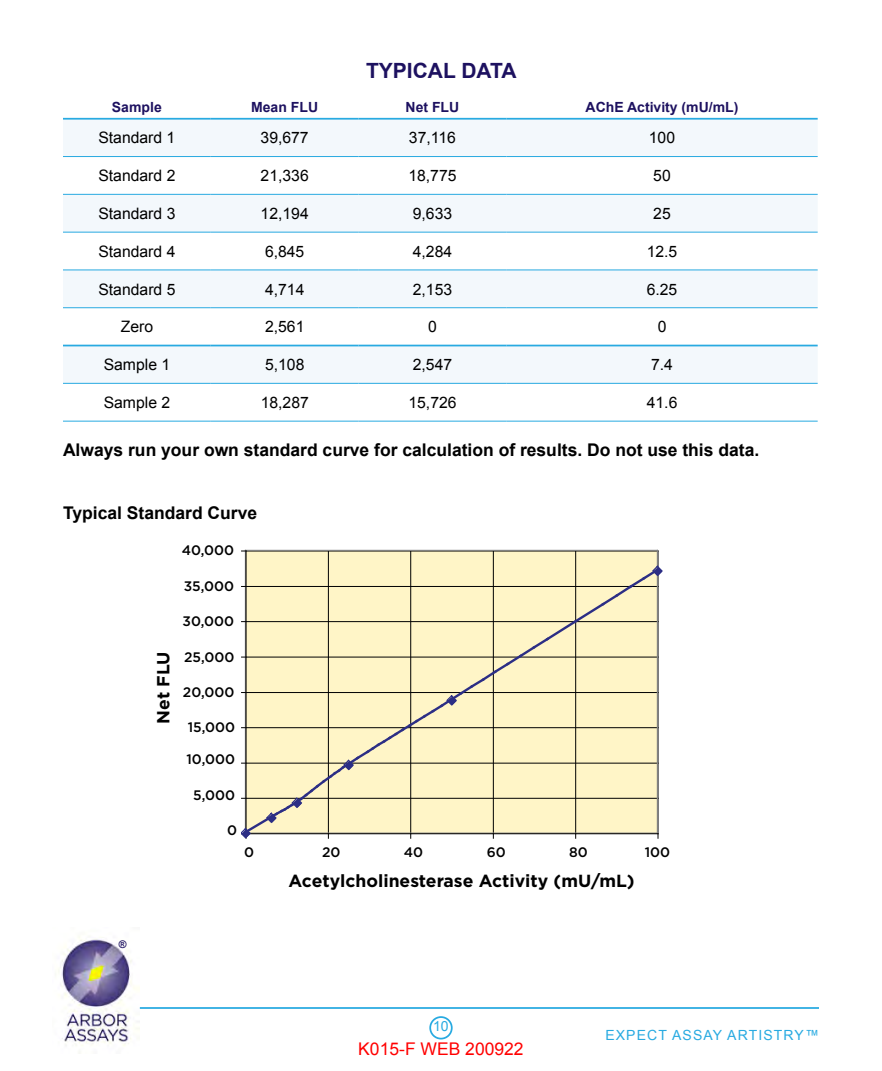
<style>
.page{position:relative;width:882px;height:1071px;background:#fff}
.page>*{position:absolute;margin:0;border:0;box-sizing:border-box;transform-origin:0 0}
.t1{font:700 21px "Arial";color:#1d1160}
.t2{font:700 17.5px "Arial";color:#000}
.t3{font:700 17.5px "Gotham";color:#010101}
.t4{font:17.5px "Arial";color:#f00}
.t5{font:15.75px "Arial";color:#000}
.t6{font:700 14px "Arial";color:#1d1160}
.t7{font:14px "Arial";letter-spacing:.08em;color:#28aae1}
.t8{font:500 13.83px "Gotham";color:#010101}
.t9{font:700 10.5px "Arial";color:#1d1160}
</style>
<div class="page">
<div style="left:429px;top:1016px;width:24px;height:24px;border:2px solid #28aae1;border-radius:50%"></div>
<img style="left:58px;top:936px;width:81px;height:117px">
<hr style="left:140px;top:1007px;width:679px;height:2px;background:#28aae1">
<svg style="left:63px;top:120px;width:755px;height:263px;fill:#f3f8fc"></svg>
<hr style="left:63px;top:156px;width:148px;height:1px;background:#28aae1">
<hr style="left:211px;top:156px;width:148px;height:1px;background:#28aae1">
<hr style="left:359px;top:156px;width:147px;height:1px;background:#28aae1">
<hr style="left:506px;top:156px;width:312px;height:1px;background:#28aae1">
<hr style="left:63px;top:194px;width:148px;height:1px;background:#28aae1">
<hr style="left:211px;top:194px;width:148px;height:1px;background:#28aae1">
<hr style="left:359px;top:194px;width:147px;height:1px;background:#28aae1">
<hr style="left:506px;top:194px;width:312px;height:1px;background:#28aae1">
<hr style="left:63px;top:232px;width:148px;height:1px;background:#28aae1">
<hr style="left:211px;top:232px;width:148px;height:1px;background:#28aae1">
<hr style="left:359px;top:232px;width:147px;height:1px;background:#28aae1">
<hr style="left:506px;top:232px;width:312px;height:1px;background:#28aae1">
<hr style="left:63px;top:270px;width:148px;height:1px;background:#28aae1">
<hr style="left:211px;top:270px;width:148px;height:1px;background:#28aae1">
<hr style="left:359px;top:270px;width:147px;height:1px;background:#28aae1">
<hr style="left:506px;top:270px;width:312px;height:1px;background:#28aae1">
<hr style="left:63px;top:307px;width:148px;height:1px;background:#28aae1">
<hr style="left:211px;top:307px;width:148px;height:1px;background:#28aae1">
<hr style="left:359px;top:307px;width:147px;height:1px;background:#28aae1">
<hr style="left:506px;top:307px;width:312px;height:1px;background:#28aae1">
<hr style="left:63px;top:383px;width:148px;height:1px;background:#28aae1">
<hr style="left:211px;top:383px;width:148px;height:1px;background:#28aae1">
<hr style="left:359px;top:383px;width:147px;height:1px;background:#28aae1">
<hr style="left:506px;top:383px;width:312px;height:1px;background:#28aae1">
<hr style="left:63px;top:421px;width:148px;height:1px;background:#28aae1">
<hr style="left:211px;top:421px;width:148px;height:1px;background:#28aae1">
<hr style="left:359px;top:421px;width:147px;height:1px;background:#28aae1">
<hr style="left:506px;top:421px;width:312px;height:1px;background:#28aae1">
<hr style="left:63px;top:345px;width:148px;height:1px;background:#28aae1">
<hr style="left:211px;top:345px;width:148px;height:1px;background:#28aae1">
<hr style="left:359px;top:345px;width:147px;height:1px;background:#28aae1">
<hr style="left:506px;top:345px;width:312px;height:1px;background:#28aae1">
<hr style="left:63px;top:118px;width:148px;height:2px;background:#28aae1">
<hr style="left:211px;top:118px;width:148px;height:2px;background:#28aae1">
<hr style="left:359px;top:118px;width:147px;height:2px;background:#28aae1">
<hr style="left:506px;top:118px;width:312px;height:2px;background:#28aae1">
<div style="left:246px;top:551px;width:412px;height:283px;background:#fff5c7"></div>
<hr style="left:246px;top:551px;width:412px;height:1px;background:#010101">
<hr style="left:328px;top:551px;width:1px;height:283px;background:#010101">
<hr style="left:410px;top:551px;width:1px;height:283px;background:#010101">
<hr style="left:493px;top:551px;width:1px;height:283px;background:#010101">
<hr style="left:575px;top:551px;width:1px;height:283px;background:#010101">
<hr style="left:658px;top:551px;width:1px;height:283px;background:#010101">
<hr style="left:245px;top:550px;width:412px;height:1px;background:#818181">
<hr style="left:657px;top:550px;width:1px;height:283px;background:#818181">
<hr style="left:245px;top:550px;width:1px;height:283px;background:#818181">
<hr style="left:246px;top:551px;width:1px;height:283px;background:#010101">
<svg style="left:242px;top:565px;width:421px;height:273px"></svg>
<h1 class="t1" style="left:366px;top:57px;width:152px">TYPICAL DATA</h1>
<p class="t6" style="left:112px;top:97px;width:51px">Sample</p>
<p class="t6" style="left:251px;top:97px;width:68px">Mean FLU</p>
<p class="t6" style="left:406px;top:97px;width:55px">Net FLU</p>
<p class="t6" style="left:586px;top:97px;width:154px">AChE Activity (mU/mL)</p>
<p class="t5" style="left:98px;top:128px;width:79px">Standard 1</p>
<p class="t5" style="left:261px;top:128px;width:50px">39,677</p>
<p class="t5" style="left:409px;top:128px;width:48px">37,116</p>
<p class="t5" style="left:649px;top:128px;width:28px">100</p>
<p class="t5" style="left:98px;top:165px;width:79px">Standard 2</p>
<p class="t5" style="left:261px;top:165px;width:50px">21,336</p>
<p class="t5" style="left:408px;top:165px;width:50px">18,775</p>
<p class="t5" style="left:653px;top:165px;width:19px">50</p>
<p class="t5" style="left:98px;top:203px;width:79px">Standard 3</p>
<p class="t5" style="left:261px;top:203px;width:50px">12,194</p>
<p class="t5" style="left:413px;top:203px;width:41px">9,633</p>
<p class="t5" style="left:653px;top:203px;width:19px">25</p>
<p class="t5" style="left:98px;top:241px;width:79px">Standard 4</p>
<p class="t5" style="left:265px;top:241px;width:41px">6,845</p>
<p class="t5" style="left:413px;top:241px;width:41px">4,284</p>
<p class="t5" style="left:647px;top:241px;width:32px">12.5</p>
<p class="t5" style="left:98px;top:279px;width:79px">Standard 5</p>
<p class="t5" style="left:265px;top:279px;width:41px">4,714</p>
<p class="t5" style="left:413px;top:279px;width:41px">2,153</p>
<p class="t5" style="left:647px;top:279px;width:32px">6.25</p>
<p class="t5" style="left:121px;top:317px;width:34px">Zero</p>
<p class="t5" style="left:265px;top:317px;width:41px">2,561</p>
<p class="t5" style="left:428px;top:317px;width:10px">0</p>
<p class="t5" style="left:658px;top:317px;width:10px">0</p>
<p class="t5" style="left:104px;top:354px;width:68px">Sample 1</p>
<p class="t5" style="left:265px;top:354px;width:41px">5,108</p>
<p class="t5" style="left:413px;top:354px;width:41px">2,547</p>
<p class="t5" style="left:651px;top:354px;width:23px">7.4</p>
<p class="t5" style="left:104px;top:392px;width:68px">Sample 2</p>
<p class="t5" style="left:261px;top:392px;width:50px">18,287</p>
<p class="t5" style="left:408px;top:392px;width:50px">15,726</p>
<p class="t5" style="left:647px;top:392px;width:32px">41.6</p>
<p class="t2" style="left:63px;top:439px;width:698px">Always run your own standard curve for calculation of results. Do not use this data.</p>
<p class="t2" style="left:63px;top:502px;width:196px">Typical Standard Curve</p>
<p class="t8" style="left:182px;top:543px;width:54px">40,000</p>
<p class="t8" style="left:184px;top:578px;width:52px">35,000</p>
<p class="t9" style="left:119px;top:937px;width:9px">®</p>
<p class="t3" style="left:153px;top:724px;width:74px;rotate:-90deg">Net FLU</p>
<p class="t8" style="left:183px;top:613px;width:53px">30,000</p>
<p class="t8" style="left:184px;top:649px;width:52px">25,000</p>
<p class="t8" style="left:183px;top:684px;width:53px">20,000</p>
<p class="t8" style="left:188px;top:719px;width:49px">15,000</p>
<p class="t8" style="left:187px;top:752px;width:50px">10,000</p>
<p class="t8" style="left:193px;top:787px;width:43px">5,000</p>
<p class="t8" style="left:227px;top:822px;width:11px">0</p>
<p class="t8" style="left:244px;top:844px;width:11px">0</p>
<p class="t8" style="left:322px;top:844px;width:20px">20</p>
<p class="t8" style="left:404px;top:844px;width:21px">40</p>
<p class="t8" style="left:487px;top:844px;width:21px">60</p>
<p class="t8" style="left:569px;top:844px;width:20px">80</p>
<p class="t8" style="left:645px;top:844px;width:27px">100</p>
<p class="t3" style="left:289px;top:871px;width:348px">Acetylcholinesterase Activity (mU/mL)</p>
<p class="t7" style="left:433px;top:1017px;width:17px">10</p>
<p class="t4" style="left:358px;top:1037px;width:167px">K015-F WEB 200922</p>
<p class="t7" style="left:605px;top:1025px;width:215px">EXPECT ASSAY ARTISTRY™</p>
</div>
